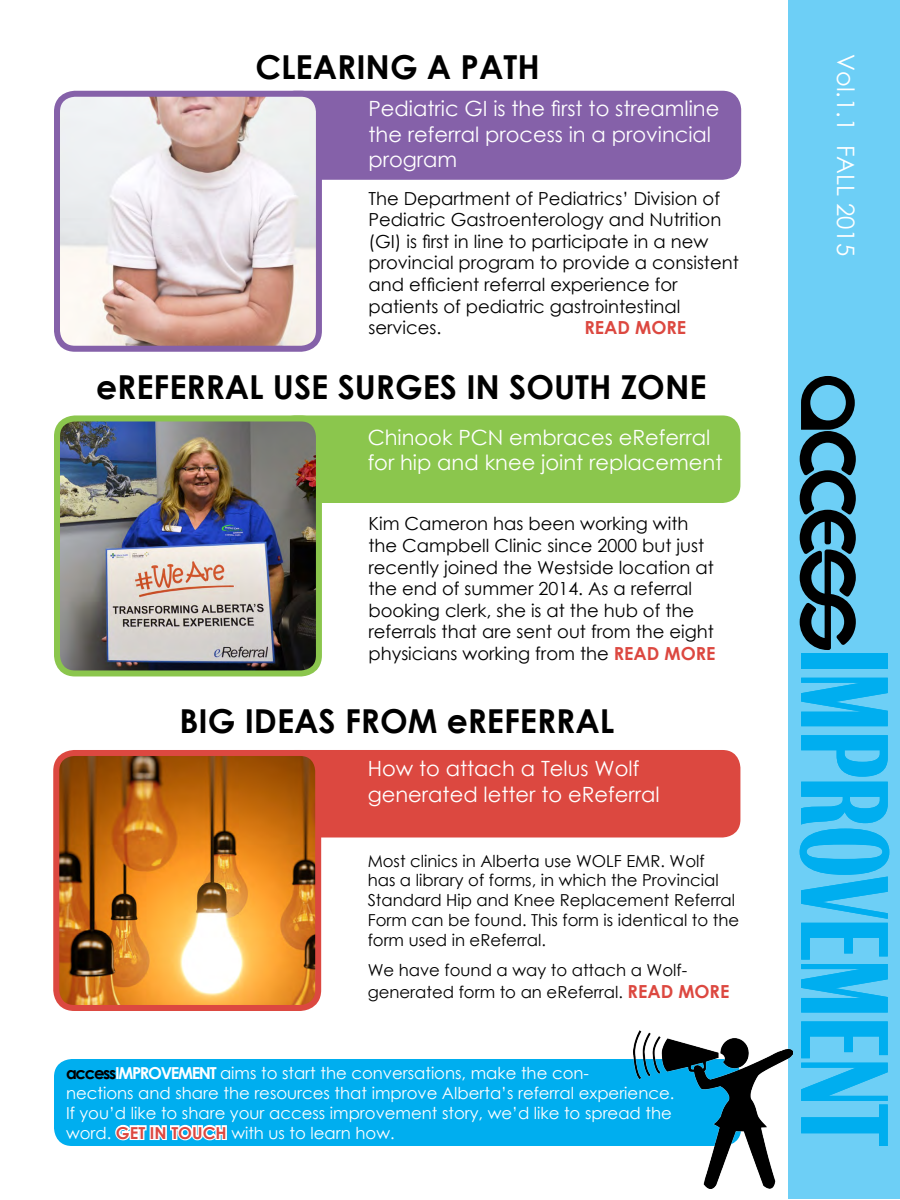
<style>
.page{position:relative;width:900px;height:1200px;background:#fff}
.page>*{position:absolute;margin:0;border:0;box-sizing:border-box;transform-origin:0 0}
.t1{font:700 33px "Century Gothic";color:#000}
.t2{font:24px "Century Gothic";color:#fff}
.t3{font:21px/25.2px "Century Gothic";color:#fff}
.t4{font:18px/21.6px "Century Gothic";color:#000}
.t5{font:700 18px "Century Gothic";color:#dc4840}
.t6{font:16.5px/19.8px "Century Gothic";color:#000}
.t7{font:16.5px/19.8px "Century Gothic";color:#fff}
.s1{font-weight:700;color:#dc4840}
.s2{font-weight:700;font-size:18px;color:#dc4840}
.s3{font-weight:700;color:#000}
.s4{font-weight:700}
</style>
<div class="page">
<div style="left:788px;top:1px;width:112px;height:1198px;background:#6dcff6"></div>
<svg style="left:800px;top:376px;width:56px;height:274px"></svg>
<div style="left:801px;top:654px;width:87px;height:15px;background:#00aeef"></div>
<svg style="left:801px;top:678px;width:87px;height:48px"></svg>
<svg style="left:800px;top:735px;width:89px;height:278px"></svg>
<svg style="left:801px;top:1021px;width:87px;height:125px"></svg>
<div style="left:277px;top:92px;width:463px;height:87px;background:#8561a9;border-radius:18px"></div>
<div style="left:276px;top:91px;width:465px;height:89px;border:2px solid #8561a9;border-radius:18px"></div>
<div style="left:277px;top:415px;width:463px;height:88px;background:#8bc64d;border-radius:18px"></div>
<div style="left:277px;top:750px;width:463px;height:88px;background:#dc4840;border-radius:18px"></div>
<img style="left:60px;top:757px;width:254px;height:247px">
<div style="left:53px;top:750px;width:268px;height:261px;border:6px solid #dc4840;border-radius:18px"></div>
<img style="left:61px;top:98px;width:254px;height:247px">
<div style="left:54px;top:91px;width:268px;height:261px;border:6px solid #8561a9;border-radius:18px"></div>
<img style="left:61px;top:422px;width:254px;height:247px">
<div style="left:54px;top:415px;width:268px;height:261px;border:6px solid #8bc64d;border-radius:18px"></div>
<div style="left:54px;top:1059px;width:687px;height:87px;background:#00aeef;border-radius:18px"></div>
<img style="left:634px;top:1031px;width:158px;height:157px">
<svg style="left:115px;top:1124px;width:112px;height:17px"></svg>
<h1 class="t1" style="left:255px;top:42px;width:286px">CLEARING A PATH</h1>
<p class="t3" style="left:368px;top:96px;width:352px">Pediatric GI is the first to streamline the referral process in a provincial program</p>
<p class="t4" style="left:368px;top:187px;width:372px">The Department of Pediatrics’ Division of Pediatric Gastroenterology and Nutrition (GI) is first in line to participate in a new provincial program to provide a consistent and efficient referral experience for patients of pediatric gastrointestinal services.</p>
<p class="t5" style="left:584px;top:314px;width:103px">READ MORE</p>
<h1 class="t1" style="left:96px;top:362px;width:612px">eREFERRAL USE SURGES IN SOUTH ZONE</h1>
<p class="t3" style="left:368px;top:424px;width:356px">Chinook PCN embraces eReferral for hip and knee joint replacement</p>
<p class="t4" style="left:368px;top:513px;width:349px">Kim Cameron has been working with the Campbell Clinic since 2000 but just recently joined the Westside location at the end of summer 2014. As a referral booking clerk, she is at the hub of the referrals that are sent out from the eight physicians working from the <span class="s1">READ MORE</span></p>
<h1 class="t1" style="left:179px;top:696px;width:436px">BIG IDEAS FROM eREFERRAL</h1>
<p class="t3" style="left:368px;top:756px;width:293px">How to attach a Telus Wolf generated letter to eReferral</p>
<p class="t6" style="left:368px;top:851px;width:373px">Most clinics in Alberta use WOLF EMR. Wolf<br>has a library of forms, in which the Provincial Standard Hip and Knee Replacement Referral Form can be found. This form is identical to the form used in eReferral.</p>
<p class="t6" style="left:368px;top:959px;width:363px;line-height:21.6px">We have found a way to attach a Wolf&shy;generated form to an eReferral. <span class="s2">READ MORE</span></p>
<p class="t7" style="left:66px;top:1063px;width:610px"><span class="s3">access</span><span class="s4">IMPROVEMENT</span> aims to start the conversations, make the con-<br>nections and share the resources that improve Alberta’s referral experience.<br>If you’d like to share your access improvement story, we’d like to spread the word. <span class="s1">GET IN TOUCH</span> with us to learn how.</p>
<h2 class="t2" style="left:862px;top:54px;width:203px;rotate:90deg">Vol.1.1 FALL 2015</h2>
</div>
